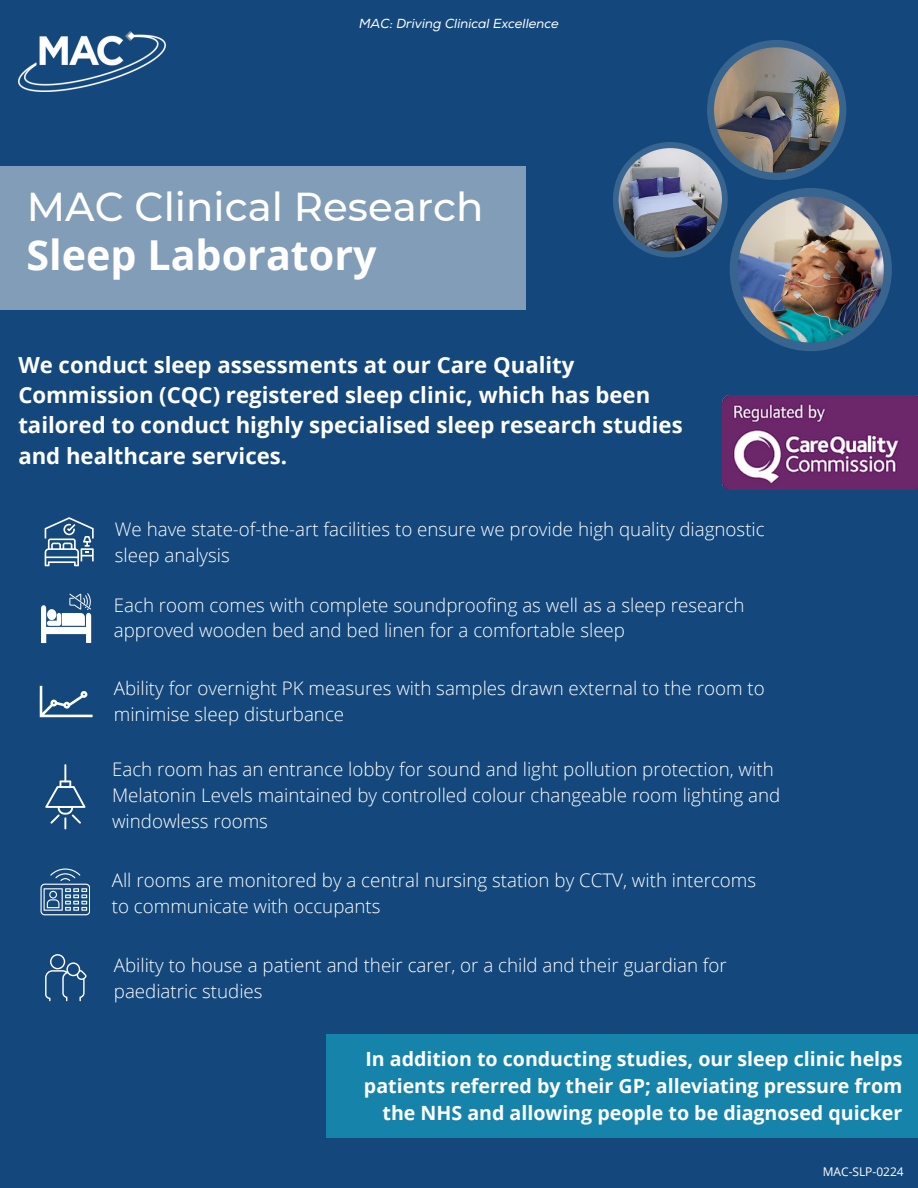
<style>
.page{position:relative;width:918px;height:1188px;background:#14487c}
.page>*{position:absolute;margin:0;border:0;box-sizing:border-box;transform-origin:0 0}
.t1{font:700 41.25px "Open Sans";color:#fff}
.t2{font:500 40.2px "Montserrat";color:#fffffe}
.t3{font:700 22.2px/30.3px "Open Sans";color:#fff}
.t4{font:700 19.65px/27px "Open Sans";color:#fff;text-align:right}
.t5{font:300 18.75px/25.8px "Open Sans";color:#fff}
.t6{font:italic 13.05px "Nexa";color:#fff}
.t7{font:12px "Open Sans";color:#fff}
</style>
<div class="page">
<svg style="left:613px;top:142px;width:115px;height:116px;background:#37628d"></svg>
<img style="left:18px;top:32px;width:148px;height:60px">
<img style="left:619px;top:148px;width:103px;height:103px;border-radius:50%">
<div style="left:0;top:166px;width:525px;height:143px;background:#829db7"></div>
<img style="left:722px;top:395px;width:196px;height:95px">
<svg style="left:45px;top:517px;width:49px;height:49px"></svg>
<div style="left:326px;top:1034px;width:592px;height:104px;background:#1683ab"></div>
<div style="left:730px;top:188px;width:162px;height:163px;background:#386490;border-radius:50%"></div>
<img style="left:738px;top:197px;width:146px;height:146px;border-radius:50%">
<div style="left:707px;top:40px;width:139px;height:140px;background:#386490;border-radius:50%"></div>
<img style="left:714px;top:47px;width:125px;height:126px;border-radius:50%">
<svg style="left:40px;top:686px;width:53px;height:31px"></svg>
<svg style="left:41px;top:593px;width:50px;height:50px"></svg>
<svg style="left:45px;top:954px;width:42px;height:47px"></svg>
<svg style="left:45px;top:764px;width:40px;height:65px"></svg>
<svg style="left:40px;top:869px;width:50px;height:46px"></svg>
<p class="t6" style="left:359px;top:16px;width:201px">MAC: Driving Clinical Excellence</p>
<p class="t2" style="left:27px;top:182px;width:458px">MAC Clinical Research</p>
<h1 class="t1" style="left:26px;top:226px;width:352px">Sleep Laboratory</h1>
<p class="t3" style="left:18px;top:349px;width:666px">We conduct sleep assessments at our Care Quality Commission (CQC) registered sleep clinic, which has been tailored to conduct highly specialised sleep research studies and healthcare services.</p>
<p class="t5" style="left:115px;top:515px;width:651px">We have state-of-the-art facilities to ensure we provide high quality diagnostic sleep analysis</p>
<p class="t5" style="left:114px;top:591px;width:632px">Each room comes with complete soundproofing as well as a sleep research approved wooden bed and bed linen for a comfortable sleep</p>
<p class="t5" style="left:114px;top:675px;width:652px">Ability for overnight PK measures with samples drawn external to the room to minimise sleep disturbance</p>
<h4 class="t5" style="left:112px;top:756px;width:670px">Each room has an entrance lobby for sound and light pollution protection, with<br>Melatonin Levels maintained by controlled colour changeable room lighting and windowless rooms</h4>
<p class="t5" style="left:112px;top:867px;width:646px">All rooms are monitored by a central nursing station by CCTV, with intercoms to communicate with occupants</p>
<h4 class="t5" style="left:114px;top:952px;width:615px">Ability to house a patient and their carer, or a child and their guardian for paediatric studies</h4>
<h4 class="t4" style="left:364px;top:1045px;width:540px">In addition to conducting studies, our sleep clinic helps patients referred by their GP; alleviating pressure from the NHS and allowing people to be diagnosed quicker</h4>
<p class="t7" style="left:823px;top:1163px;width:83px">MAC-SLP-0224</p>
</div>
